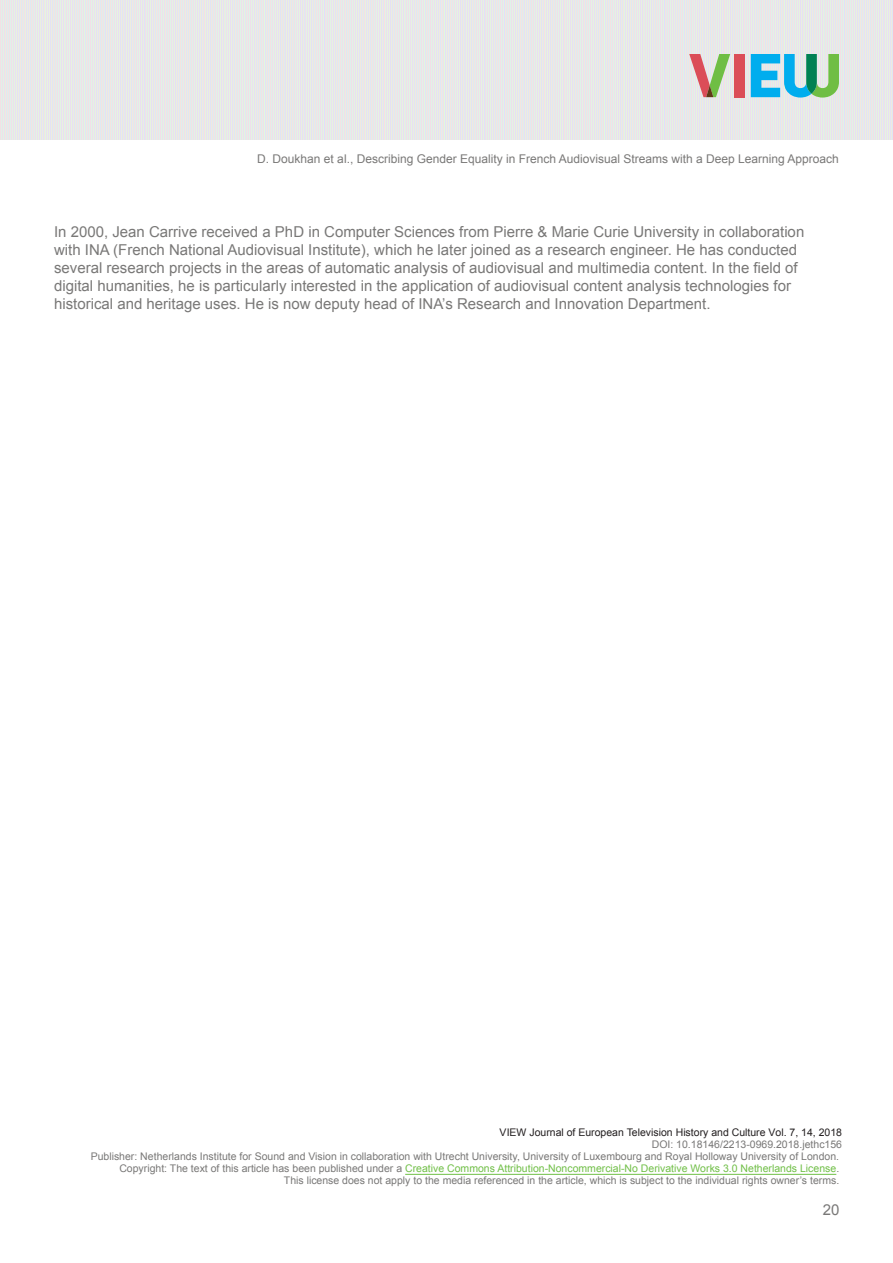
<style>
.page{position:relative;width:893px;height:1263px;background:#fff}
.page>*{position:absolute;margin:0;border:0;box-sizing:border-box;transform-origin:0 0}
.t1{font:15px/18px "Arial";color:#797877}
.t2{font:12px "Arial";color:#797877}
.t3{font:10.5px/12px "Arial";color:#797877;text-align:right}
.t4{font:10.5px "Arial";color:#231f20}
.s1{color:#70bf47}
</style>
<div class="page">
<img style="left:0;top:0;width:893px;height:140px">
<div style="left:734px;top:54px;width:10px;height:43px;background:#db4d58"></div>
<svg style="left:751px;top:54px;width:88px;height:44px;background:#64c0c4"></svg>
<svg style="left:689px;top:54px;width:41px;height:43px;background:#c6b69c"></svg>
<hr style="left:405px;top:1174px;width:431px;height:1px;background:#70bf47">
<p class="t2" style="left:257px;top:151px;width:583px">D. Doukhan et al., Describing Gender Equality in French Audiovisual Streams with a Deep Learning Approach</p>
<p class="t1" style="left:54px;top:223px;width:752px">In 2000, Jean Carrive received a PhD in Computer Sciences from Pierre &amp; Marie Curie University in collaboration with INA (French National Audiovisual Institute), which he later joined as a research engineer. He has conducted several research projects in the areas of automatic analysis of audiovisual and multimedia content. In the field of digital humanities, he is particularly interested in the application of audiovisual content analysis technologies for historical and heritage uses. He is now deputy head of INA’s Research and Innovation Department.</p>
<p class="t4" style="left:500px;top:1126px;width:344px">VIEW Journal of European Television History and Culture Vol. 7, 14, 2018</p>
<p class="t3" style="left:91px;top:1139px;width:753px">DOI: 10.18146/2213-0969.2018.jethc156<br>Publisher: Netherlands Institute for Sound and Vision in collaboration with Utrecht University, University of Luxembourg and Royal Holloway University of London.<br>Copyright: The text of this article has been published under a <span class="s1">Creative Commons Attribution-Noncommercial-No Derivative Works 3.0 Netherlands License</span>.<br>This license does not apply to the media referenced in the article, which is subject to the individual rights owner’s terms.</p>
<p class="t1" style="left:823px;top:1201px;width:18px">20</p>
</div>
